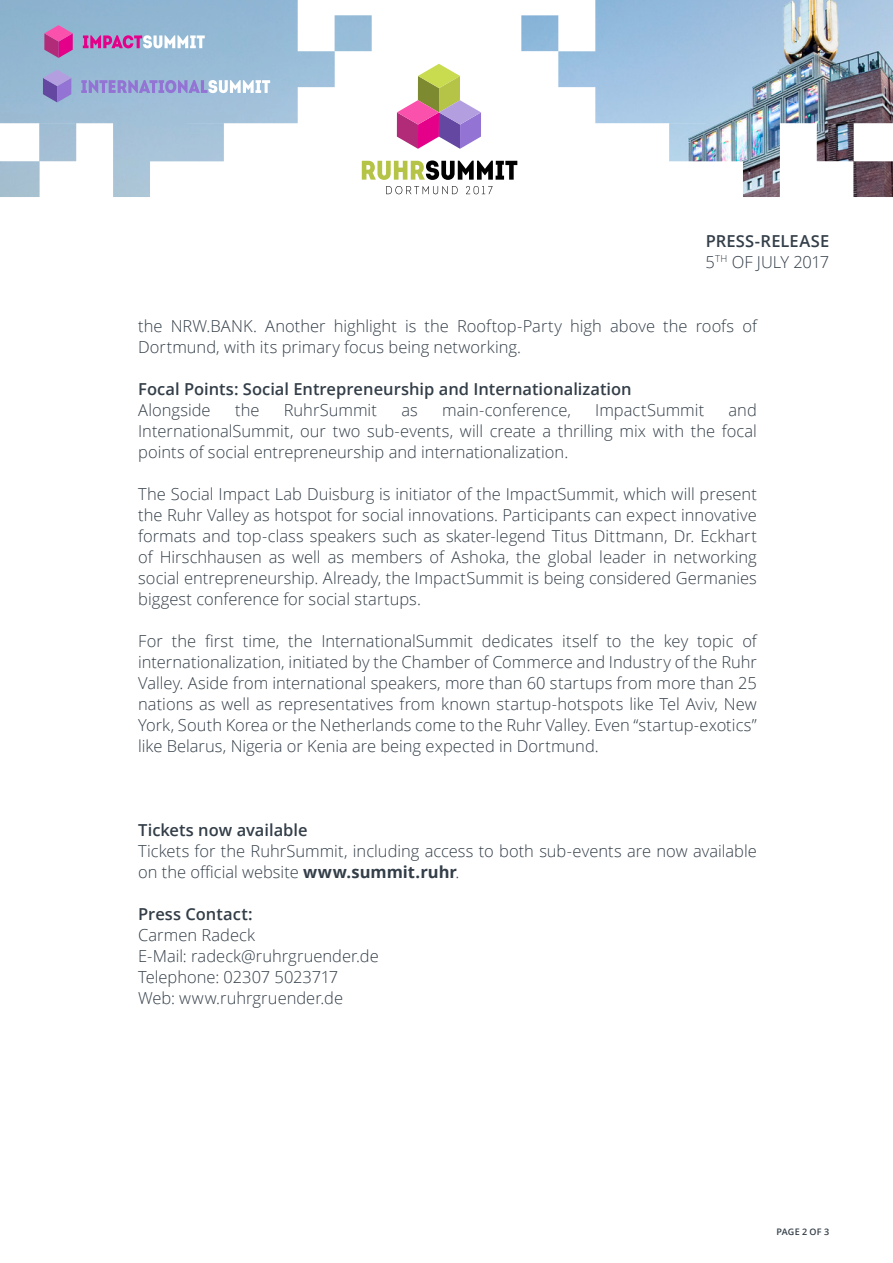
<style>
.page{position:relative;width:893px;height:1263px;background:#fff}
.page>*{position:absolute;margin:0;border:0;box-sizing:border-box;transform-origin:0 0}
.t1{font:300 16.5px/21px "Open Sans";color:#333e48}
.t2{font:600 16.5px/21px "Open Sans";color:#333e48}
.t3{font:600 9px "Open Sans";letter-spacing:.02em;color:#333e48}
.s1{font-weight:300}
.s2{font-weight:700}
</style>
<div class="page">
<img style="left:372px;top:0;width:521px;height:197px">
<svg style="left:0;top:0;width:372px;height:197px"></svg>
<svg style="left:83px;top:35px;width:122px;height:13px"></svg>
<svg style="left:44px;top:25px;width:29px;height:33px"></svg>
<svg style="left:81px;top:80px;width:189px;height:13px;background:#aaaddd"></svg>
<svg style="left:43px;top:70px;width:28px;height:32px"></svg>
<p class="t2" style="left:706px;top:230px;width:125px">PRESS-RELEASE<br><span class="s1">5</span><sup>TH</sup> <span class="s1">OF JULY 2017</span></p>
<p class="t1" style="left:138px;top:315px;width:620px">the NRW.BANK. Another highlight is the Rooftop-Party high above the roofs of<br>Dortmund, with its primary focus being networking.</p>
<p class="t2" style="left:138px;top:378px;width:495px">Focal Points: Social Entrepreneurship and Internationalization</p>
<p class="t1" style="left:138px;top:399px;width:74px">Alongside</p>
<p class="t1" style="left:235px;top:399px;width:26px">the</p>
<p class="t1" style="left:284px;top:399px;width:95px">RuhrSummit</p>
<p class="t1" style="left:401px;top:399px;width:18px">as</p>
<p class="t1" style="left:442px;top:399px;width:130px">main-conference,</p>
<p class="t1" style="left:595px;top:399px;width:110px">ImpactSummit</p>
<p class="t1" style="left:138px;top:399px;width:620px;text-align:justify;text-indent:590px">and InternationalSummit, our two sub-events, will create a thrilling mix with the focal points of social entrepreneurship and internationalization.</p>
<p class="t1" style="left:138px;top:483px;width:620px;text-align:justify">The Social Impact Lab Duisburg is initiator of the ImpactSummit, which will present the Ruhr Valley as hotspot for social innovations. Participants can expect innovative formats and top-class speakers such as skater-legend Titus Dittmann, Dr. Eckhart of Hirschhausen as well as members of Ashoka, the global leader in networking social entrepreneurship. Already, the ImpactSummit is being considered Germanies biggest conference for social startups.</p>
<p class="t1" style="left:138px;top:630px;width:620px;text-align:justify">For the first time, the InternationalSummit dedicates itself to the key topic of internationalization, initiated by the Chamber of Commerce and Industry of the Ruhr Valley. Aside from international speakers, more than 60 startups from more than 25 nations as well as representatives from known startup-hotspots like Tel Aviv, New York, South Korea or the Netherlands come to the Ruhr Valley. Even “startup-exotics” like Belarus, Nigeria or Kenia are being expected in Dortmund.</p>
<p class="t2" style="left:138px;top:819px;width:171px">Tickets now available</p>
<p class="t1" style="left:138px;top:840px;width:620px">Tickets for the RuhrSummit, including access to both sub-events are now available on the official website <span class="s2">www.summit.ruhr</span>.</p>
<p class="t2" style="left:138px;top:903px;width:116px">Press Contact:</p>
<p class="t1" style="left:138px;top:924px;width:242px">Carmen Radeck<br>E-Mail: radeck@ruhrgruender.de<br>Telephone: 02307 5023717<br>Web: www.ruhrgruender.de</p>
<p class="t3" style="left:776px;top:1225px;width:54px">PAGE 2 OF 3</p>
</div>
